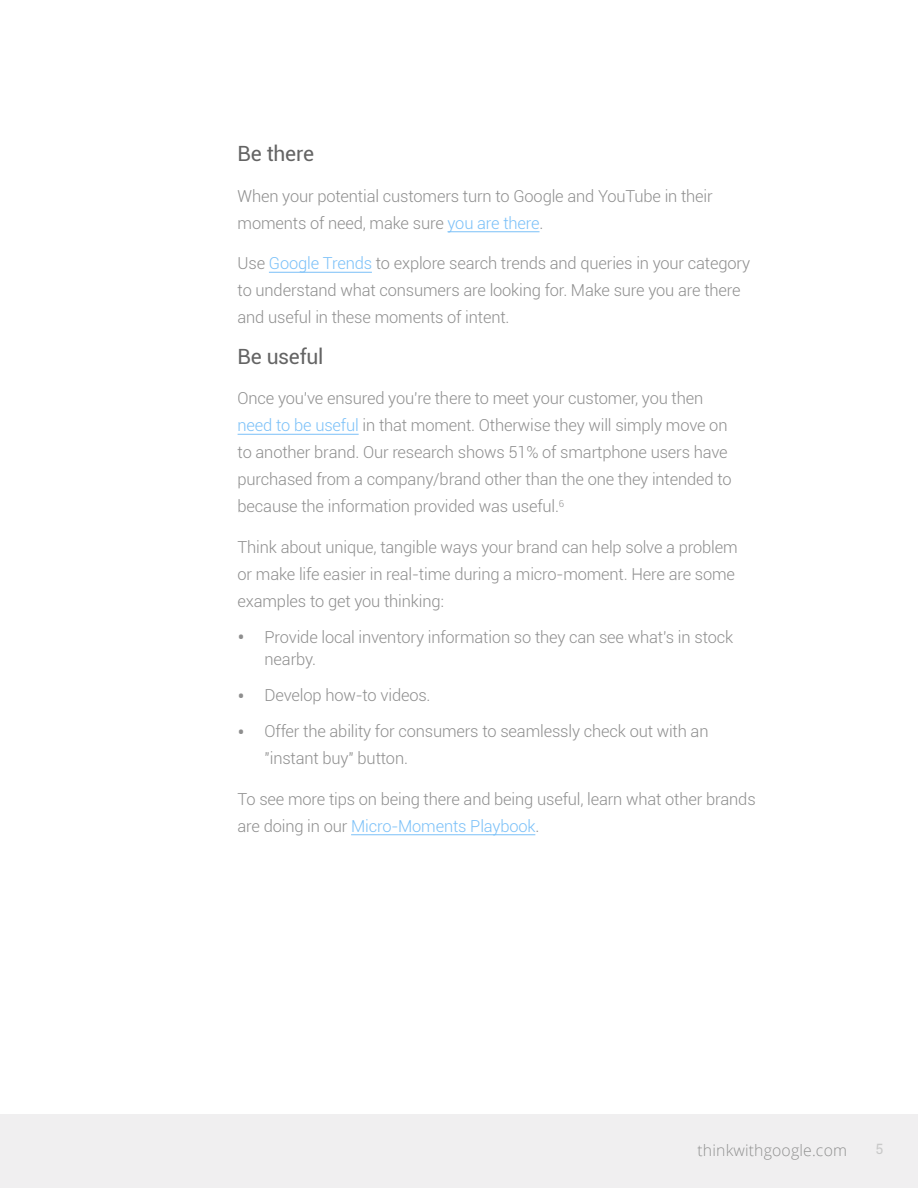
<style>
.page{position:relative;width:918px;height:1188px;background:#fff}
.page>*{position:absolute;margin:0;border:0;box-sizing:border-box;transform-origin:0 0}
.t1{font:21px "Roboto";letter-spacing:-.01em;color:#646464}
.t2{font:300 16.5px/27px "Roboto";letter-spacing:-.01em;color:#8e8e8e}
.t3{font:300 15.75px "Open Sans";letter-spacing:.01em;color:#666766}
.t4{font:14.25px "Roboto";color:#c9c9c9}
.s1{color:#7ac0f8}
.s2{font-size:22.5px}
</style>
<div class="page">
<div style="left:0;top:1114px;width:918px;height:74px;background:#f0eff0"></div>
<hr style="left:448px;top:231px;width:92px;height:1px;background:#7ac0f8">
<hr style="left:269px;top:272px;width:103px;height:1px;background:#7ac0f8">
<hr style="left:238px;top:434px;width:121px;height:1px;background:#7ac0f8">
<hr style="left:351px;top:834px;width:184px;height:1px;background:#7ac0f8">
<p class="t1" style="left:238px;top:139px;width:78px">Be there</p>
<p class="t2" style="left:238px;top:182px;width:477px">When your potential customers turn to Google and YouTube in their moments of need, make sure <span class="s1">you are there</span>.</p>
<p class="t2" style="left:238px;top:249px;width:514px">Use <span class="s1">Google Trends</span> to explore search trends and queries in your category to understand what consumers are looking for. Make sure you are there and useful in these moments of intent.</p>
<p class="t1" style="left:238px;top:342px;width:87px">Be useful</p>
<p class="t2" style="left:238px;top:384px;width:496px">Once you've ensured you're there to meet your customer, you then <span class="s1">need to be useful</span> in that moment. Otherwise they will simply move on to another brand. Our research shows 51% of smartphone users have purchased from a company/brand other than the one they intended to because the information provided was useful.<sup>6</sup></p>
<p class="t2" style="left:238px;top:533px;width:502px">Think about unique, tangible ways your brand can help solve a problem or make life easier in real-time during a micro-moment. Here are some examples to get you thinking:</p>
<p class="t2" style="left:265px;top:625px;width:470px;line-height:22.5px;text-indent:-27px"><span class="s2">•</span> Provide local inventory information so they can see what's in stock nearby.</p>
<p class="t2" style="left:238px;top:681px;width:194px"><span class="s2">•</span> Develop how-to videos.</p>
<p class="t2" style="left:265px;top:717px;width:445px;text-indent:-27px"><span class="s2">•</span> Offer the ability for consumers to seamlessly check out with an "instant buy" button.</p>
<p class="t2" style="left:238px;top:785px;width:520px">To see more tips on being there and being useful, learn what other brands are doing in our <span class="s1">Micro-Moments Playbook</span>.</p>
<p class="t3" style="left:698px;top:1140px;width:151px">thinkwithgoogle.com</p>
<p class="t4" style="left:876px;top:1139px;width:10px">5</p>
</div>
